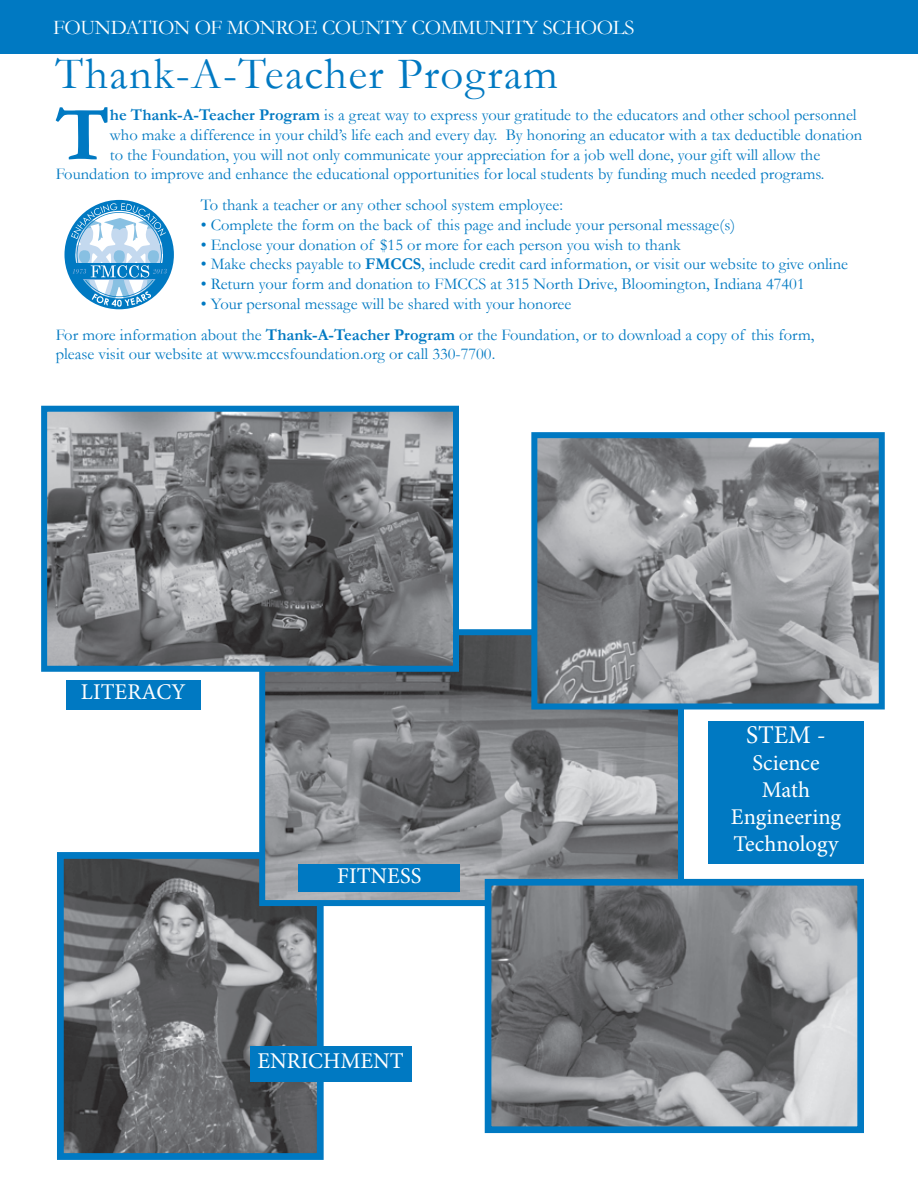
<style>
.page{position:relative;width:918px;height:1188px;background:#fff}
.page>*{position:absolute;margin:0;border:0;box-sizing:border-box;transform-origin:0 0}
.t1{font:700 78.75px "Garamond";color:#0079c2}
.t2{font:45px "Garamond";letter-spacing:.03em;color:#0079c2}
.t3{font:25.5px "Minion Pro";color:#fff}
.t4{font:22.5px/27px "Minion Pro";color:#fff;text-align:center}
.t5{font:21px "Garamond";letter-spacing:-.02em;color:#fff}
.t6{font:16.5px/30.6px "Garamond";color:#0079c2}
.s1{font-weight:700}
</style>
<div class="page">
<img style="left:65px;top:860px;width:251px;height:292px">
<div style="left:57px;top:852px;width:267px;height:308px;border:7px solid #0079c2"></div>
<img style="left:266px;top:636px;width:411px;height:263px">
<div style="left:259px;top:629px;width:425px;height:277px;border:6px solid #0079c2"></div>
<div style="left:0;top:0;width:918px;height:54px;background:#0079c2"></div>
<svg style="left:64px;top:200px;width:110px;height:109px"></svg>
<img style="left:48px;top:413px;width:404px;height:252px">
<div style="left:41px;top:406px;width:418px;height:266px;border:6px solid #0079c2"></div>
<img style="left:538px;top:439px;width:340px;height:264px">
<div style="left:531px;top:432px;width:354px;height:278px;border:6px solid #0079c2"></div>
<img style="left:493px;top:887px;width:363px;height:238px">
<div style="left:485px;top:879px;width:379px;height:254px;border:7px solid #0079c2"></div>
<div style="left:66px;top:680px;width:135px;height:30px;background:#0079c2"></div>
<div style="left:708px;top:722px;width:156px;height:142px;background:#0079c2"></div>
<div style="left:250px;top:1047px;width:161px;height:35px;background:#0079c2"></div>
<div style="left:299px;top:864px;width:161px;height:27px;background:#0079c2"></div>
<p class="t5" style="left:53px;top:13px;width:583px">FOUNDATION OF MONROE COUNTY COMMUNITY SCHOOLS</p>
<h2 class="t2" style="left:56px;top:44px;width:504px">Thank-A-Teacher Program</h2>
<h1 class="t1" style="left:56px;top:81px;width:56px">T</h1>
<p class="t6" style="left:110px;top:99px;width:748px"><span class="s1">he Thank-A-Teacher Program</span> is a great way to express your gratitude to the educators and other school personnel</p>
<p class="t6" style="left:110px;top:119px;width:754px">who make a difference in your child’s life each and every day. By honoring an educator with a tax deductible donation</p>
<p class="t6" style="left:110px;top:139px;width:712px">to the Foundation, you will not only communicate your appreciation for a job well done, your gift will allow the</p>
<p class="t6" style="left:56px;top:158px;width:770px">Foundation to improve and enhance the educational opportunities for local students by funding much needed programs.</p>
<p class="t6" style="left:201px;top:189px;width:364px">To thank a teacher or any other school system employee:</p>
<p class="t6" style="left:201px;top:209px;width:536px">• Complete the form on the back of this page and include your personal message(s)</p>
<p class="t6" style="left:201px;top:229px;width:482px">• Enclose your donation of $15 or more for each person you wish to thank</p>
<p class="t6" style="left:201px;top:248px;width:649px">• Make checks payable to <span class="s1">FMCCS</span>, include credit card information, or visit our website to give online</p>
<p class="t6" style="left:201px;top:268px;width:605px">• Return your form and donation to FMCCS at 315 North Drive, Bloomington, Indiana 47401</p>
<p class="t6" style="left:56px;top:288px;width:760px;text-indent:145px">• Your personal message will be shared with your honoree<br>For more information about the <span class="s1">Thank-A-Teacher Program</span> or the Foundation, or to download a copy of this form,</p>
<p class="t6" style="left:56px;top:338px;width:441px">please visit our website at www.mccsfoundation.org or call 330-7700.</p>
<h3 class="t4" style="left:81px;top:679px;width:106px">LITERACY</h3>
<h3 class="t4" style="left:337px;top:863px;width:86px">FITNESS</h3>
<h3 class="t4" style="left:257px;top:1047px;width:148px">ENRICHMENT</h3>
<h3 class="t3" style="left:746px;top:718px;width:81px">STEM -</h3>
<h3 class="t4" style="left:731px;top:749px;width:112px">Science<br>Math<br>Engineering<br>Technology</h3>
</div>
